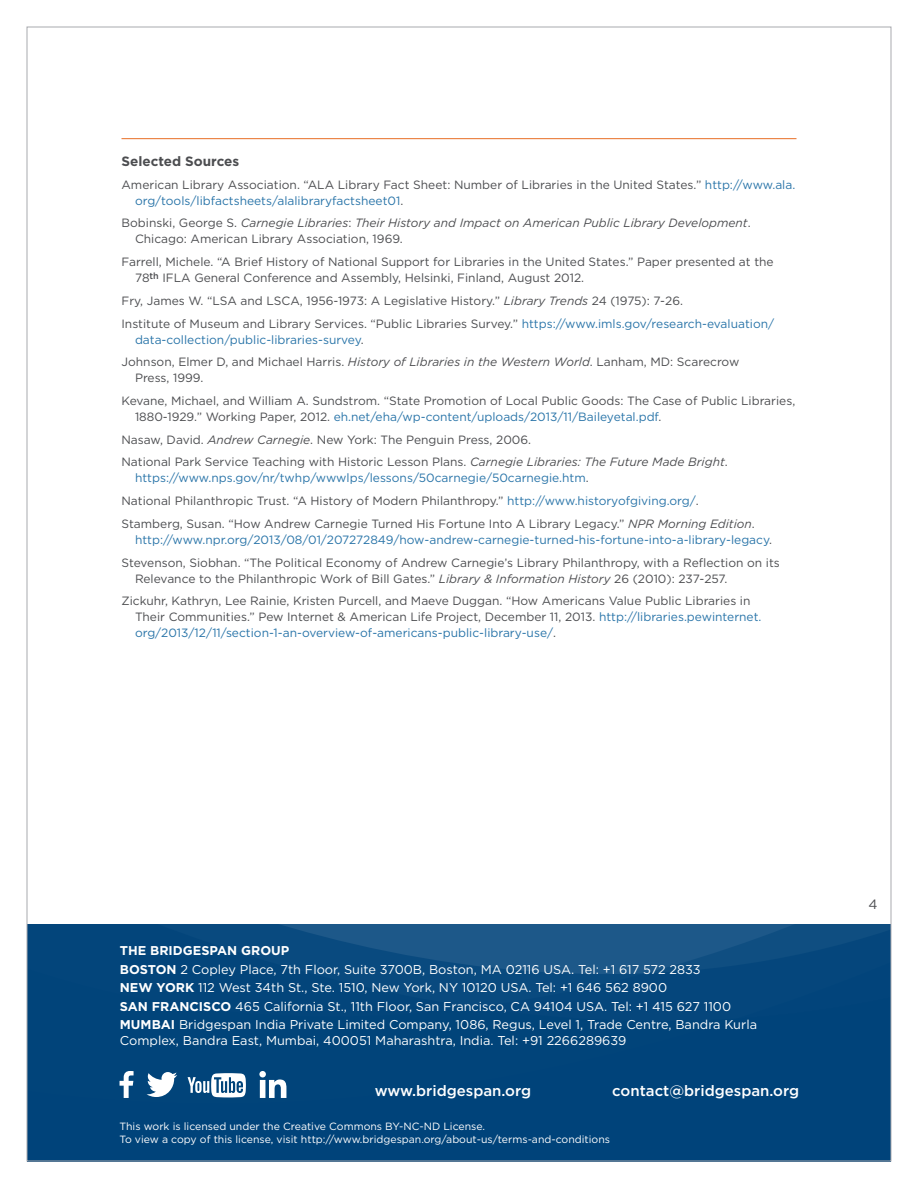
<style>
.page{position:relative;width:918px;height:1188px;background:#fff}
.page>*{position:absolute;margin:0;border:0;box-sizing:border-box;transform-origin:0 0}
.t1{font:500 15px "Gotham";color:#fff}
.t2{font:700 13.5px "Gotham";color:#4c4d50}
.t3{font:13.5px "Gotham";color:#4c4d50}
.t4{font:12.75px/18.5px "Gotham";color:#fff}
.t5{font:12px/22.8px "Gotham";color:#4c4d50}
.t6{font:12px/22.8px "Gotham";color:#2a75a9;text-align:center}
.t7{font:italic 12px/15.9px "Gotham";color:#4c4d50}
.t8{font:10.5px/12.6px "Gotham";color:#fff}
.s1{color:#2a75a9}
.s2{font-style:normal}
.s3{font-style:italic}
.s4{color:#4c4d50}
.s5{font-weight:700}
</style>
<div class="page">
<svg style="left:29px;top:925px;width:860px;height:234px;background:#04467c"></svg>
<svg style="left:120px;top:1071px;width:14px;height:27px"></svg>
<svg style="left:147px;top:1072px;width:30px;height:25px"></svg>
<svg style="left:259px;top:1071px;width:27px;height:27px"></svg>
<svg style="left:188px;top:1073px;width:58px;height:24px"></svg>
<hr style="left:122px;top:138px;width:674px;height:1px;background:#e86e25">
<p class="t2" style="left:122px;top:152px;width:119px">Selected Sources</p>
<p class="t5" style="left:135px;top:176px;width:662px;line-height:15.9px;text-indent:-14px">American Library Association. “ALA Library Fact Sheet: Number of Libraries in the United States.” <span class="s1">http://www.ala. org/tools/libfactsheets/alalibraryfactsheet01</span>.</p>
<p class="t7" style="left:135px;top:215px;width:617px;text-indent:-14px"><span class="s2">Bobinski, George S.</span> Carnegie Libraries<span class="s2">:</span> Their History and Impact on American Public Library Development<span class="s2">.<br>Chicago: American Library Association, 1969.</span></p>
<p class="t5" style="left:135px;top:254px;width:640px;line-height:16px;text-indent:-14px">Farrell, Michele. “A Brief History of National Support for Libraries in the United States.” Paper presented at the<br>78<sup>th</sup> IFLA General Conference and Assembly, Helsinki, Finland, August 2012.</p>
<p class="t5" style="left:122px;top:289px;width:654px">Fry, James W. “LSA and LSCA, 1956-1973: A Legislative History.” <span class="s3">Library Trends</span> 24 (1975): 7-26.<br>Institute of Museum and Library Services. “Public Libraries Survey.” <span class="s1">https://www.imls.gov/research-evaluation/</span></p>
<p class="t5" style="left:122px;top:328px;width:619px;text-indent:14px"><span class="s1">data-collection/public-libraries-survey</span>.<br>Johnson, Elmer D, and Michael Harris. <span class="s3">History of Libraries in the Western World</span>. Lanham, MD: Scarecrow</p>
<p class="t5" style="left:122px;top:366px;width:675px;text-indent:14px">Press, 1999.<br>Kevane, Michael, and William A. Sundstrom. “State Promotion of Local Public Goods: The Case of Public Libraries,</p>
<p class="t5" style="left:122px;top:405px;width:608px;text-indent:13px">1880-1929.” Working Paper, 2012. <span class="s1">eh.net/eha/wp-content/uploads/2013/11/Baileyetal.pdf</span>.<br>Nasaw, David. <span class="s3">Andrew Carnegie</span>. New York: The Penguin Press, 2006.<br>National Park Service Teaching with Historic Lesson Plans. <span class="s3">Carnegie Libraries: The Future Made Bright</span>.</p>
<p class="t5" style="left:122px;top:467px;width:635px;text-indent:14px"><span class="s1">https://www.nps.gov/nr/twhp/wwwlps/lessons/50carnegie/50carnegie.htm</span>.<br>National Philanthropic Trust. “A History of Modern Philanthropy.” <span class="s1">http://www.historyofgiving.org/</span>.<br>Stamberg, Susan. “How Andrew Carnegie Turned His Fortune Into A Library Legacy.” <span class="s3">NPR Morning Edition</span>.</p>
<p class="t6" style="left:122px;top:528px;width:660px">http://www.npr.org/2013/08/01/207272849/how-andrew-carnegie-turned-his-fortune-into-a-library-legacy<span class="s4">.<br>Stevenson, Siobhan. “The Political Economy of Andrew Carnegie’s Library Philanthropy, with a Reflection on its</span></p>
<p class="t5" style="left:122px;top:567px;width:630px;text-indent:14px">Relevance to the Philanthropic Work of Bill Gates.” <span class="s3">Library &amp; Information History</span> 26 (2010): 237-257.<br>Zickuhr, Kathryn, Lee Rainie, Kristen Purcell, and Maeve Duggan. “How Americans Value Public Libraries in</p>
<p class="t6" style="left:135px;top:609px;width:628px;line-height:15.9px;text-align:left"><span class="s4">Their Communities.” Pew Internet &amp; American Life Project, December 11, 2013.</span> http://libraries.pewinternet. org/2013/12/11/section-1-an-overview-of-americans-public-library-use/<span class="s4">.</span></p>
<p class="t4" style="left:120px;top:941px;width:639px"><span class="s5">THE BRIDGESPAN GROUP<br>BOSTON</span> 2 Copley Place, 7th Floor, Suite 3700B, Boston, MA 02116 USA. Tel: +1 617 572 2833<br><span class="s5">NEW YORK</span> 112 West 34th St., Ste. 1510, New York, NY 10120 USA. Tel: +1 646 562 8900<br><span class="s5">SAN FRANCISCO</span> 465 California St., 11th Floor, San Francisco, CA 94104 USA. Tel: +1 415 627 1100<br><span class="s5">MUMBAI</span> Bridgespan India Private Limited Company, 1086, Regus, Level 1, Trade Centre, Bandra Kurla</p>
<p class="t4" style="left:120px;top:1031px;width:508px">Complex, Bandra East, Mumbai, 400051 Maharashtra, India. Tel: +91 2266289639</p>
<p class="t1" style="left:375px;top:1081px;width:158px">www.bridgespan.org</p>
<p class="t1" style="left:612px;top:1081px;width:188px">contact@bridgespan.org</p>
<p class="t8" style="left:120px;top:1120px;width:492px">This work is licensed under the Creative Commons BY-NC-ND License.<br>To view a copy of this license, visit http://www.bridgespan.org/about-us/terms-and-conditions</p>
<p class="t3" style="left:868px;top:895px;width:11px">4</p>
</div>
